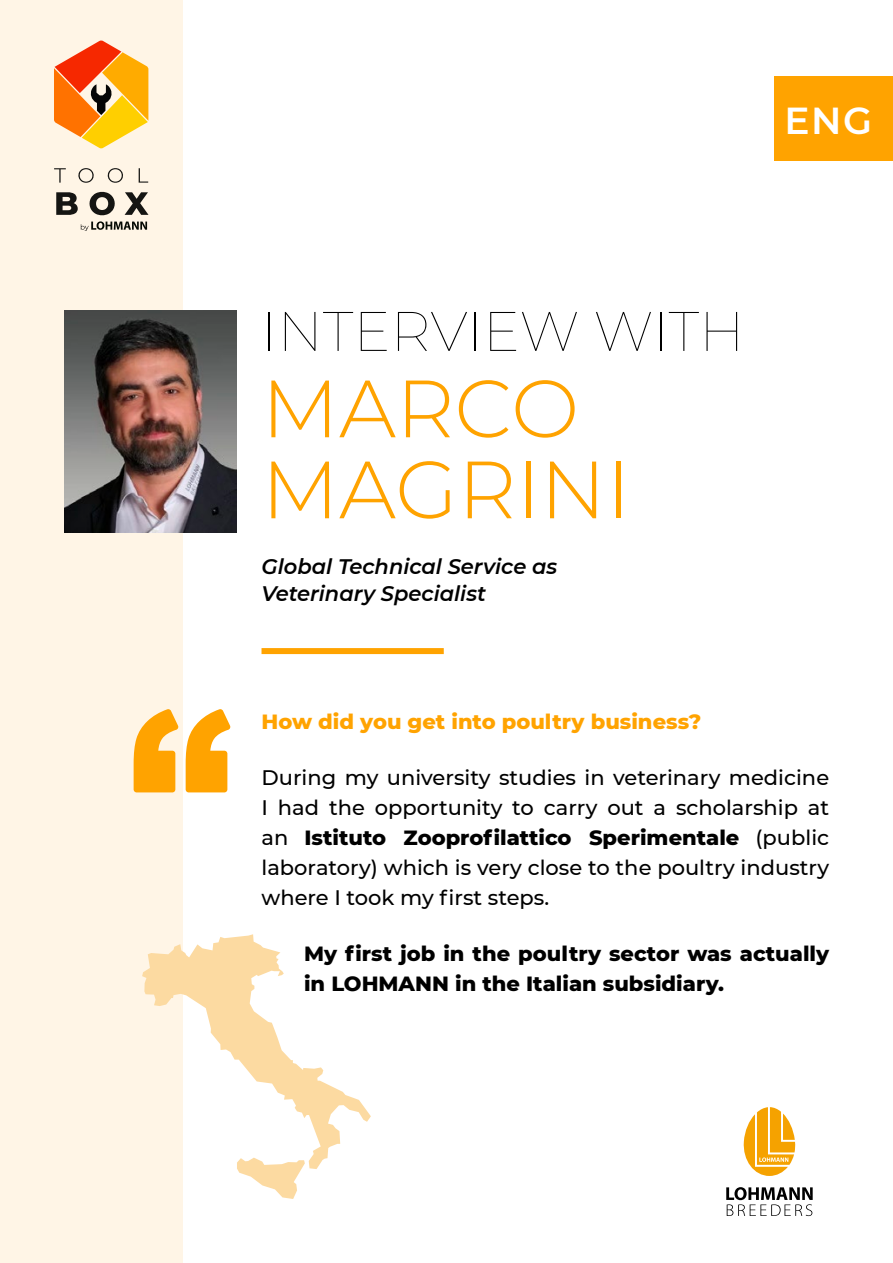
<style>
.page{position:relative;width:893px;height:1263px;background:#fff}
.page>*{position:absolute;margin:0;border:0;box-sizing:border-box;transform-origin:0 0}
.t1{font:300 81px/81px "Montserrat";color:#ffa300}
.t2{font:100 55.65px "Montserrat";color:#000}
.t3{font:600 37.5px "Montserrat";color:#fff}
.t4{font:500 21px/30px "Montserrat";color:#000;text-align:justify}
.t5{font:800 21px/30px "Montserrat";color:#000}
.t6{font:italic 600 21px/27px "Montserrat";color:#000}
.t7{font:800 21px "Montserrat";color:#ffa300}
.s1{font-weight:800}
</style>
<div class="page">
<div style="left:0;top:0;width:182px;height:1263px;background:#fff5e6"></div>
<img style="left:65px;top:310px;width:171px;height:223px">
<div style="left:261px;top:648px;width:183px;height:6px;background:#ffa300"></div>
<svg style="left:134px;top:709px;width:97px;height:83px"></svg>
<div style="left:775px;top:77px;width:118px;height:84px;background:#ffa300"></div>
<svg style="left:237px;top:1169px;width:65px;height:30px"></svg>
<svg style="left:142px;top:934px;width:229px;height:235px"></svg>
<svg style="left:54px;top:168px;width:12px;height:15px"></svg>
<svg style="left:78px;top:168px;width:16px;height:15px"></svg>
<svg style="left:107px;top:168px;width:16px;height:15px"></svg>
<svg style="left:139px;top:168px;width:9px;height:15px"></svg>
<svg style="left:54px;top:40px;width:94px;height:109px"></svg>
<svg style="left:56px;top:191px;width:93px;height:40px"></svg>
<svg style="left:743px;top:1107px;width:52px;height:69px"></svg>
<svg style="left:726px;top:1187px;width:87px;height:29px"></svg>
<p class="t3" style="left:785px;top:94px;width:89px">ENG</p>
<p class="t2" style="left:261px;top:294px;width:484px">INTERVIEW WITH</p>
<p class="t1" style="left:261px;top:365px;width:370px">MARCO<br>MAGRINI</p>
<p class="t6" style="left:261px;top:552px;width:297px">Global Technical Service as<br>Veterinary Specialist</p>
<p class="t7" style="left:261px;top:707px;width:441px">How did you get into poultry business?</p>
<p class="t4" style="left:261px;top:762px;width:569px">During my university studies in veterinary medicine I had the opportunity to carry out a scholarship at an <span class="s1">Istituto Zooprofilattico Sperimentale</span> (public laboratory) which is very close to the poultry industry where I took my first steps.</p>
<p class="t5" style="left:304px;top:937px;width:527px">My first job in the poultry sector was actually in LOHMANN in the Italian subsidiary.</p>
</div>
